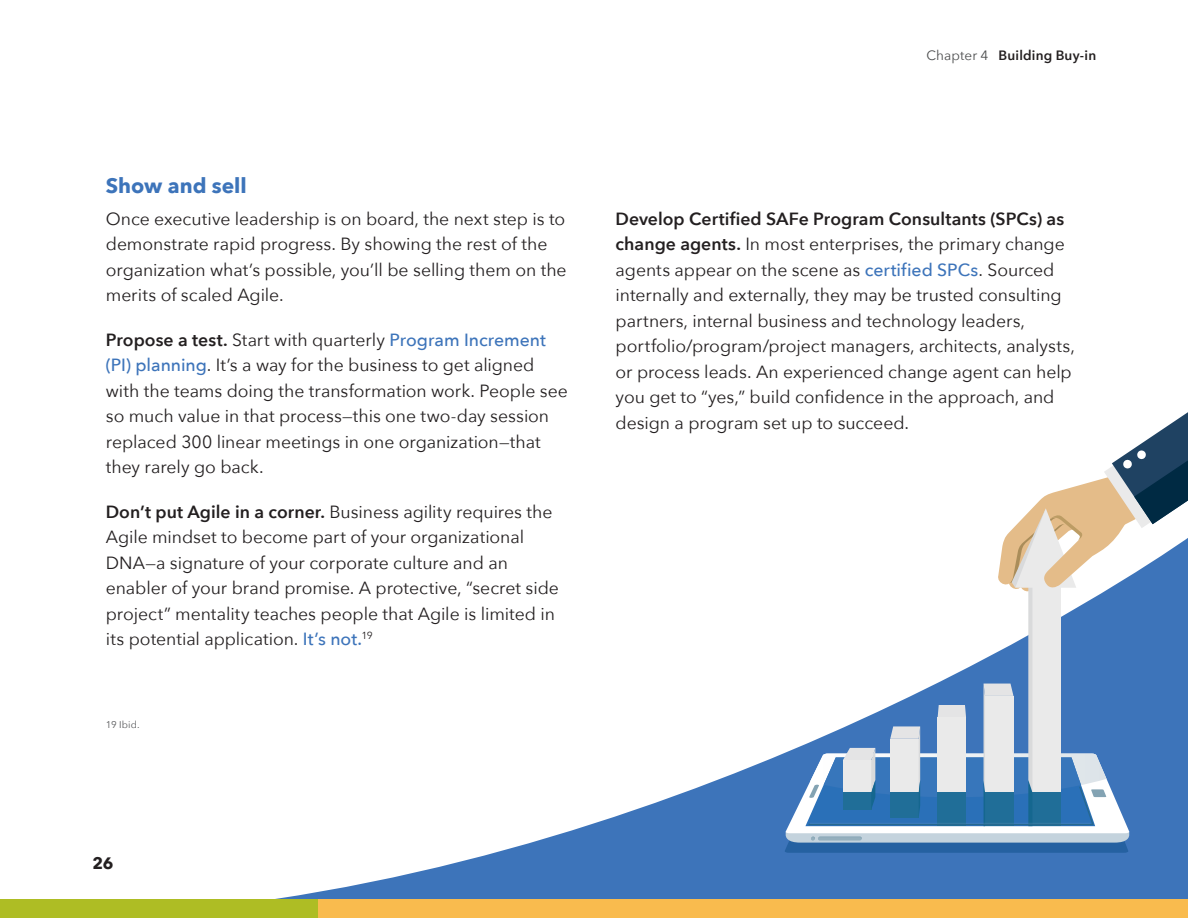
<style>
.page{position:relative;width:1188px;height:918px;background:#fff}
.page>*{position:absolute;margin:0;border:0;box-sizing:border-box;transform-origin:0 0}
.Subhead_1{font:700 21px "Avenir Next";color:#3d74ba}
.Body_2{font:17.7px/25.5px "Avenir Next";letter-spacing:-.005em;color:#231f20}
.t1{font:700 16.5px "Avenir Next";color:#231f20}
.Body{font:600 13.5px "Avenir Next";letter-spacing:.015em;color:#231f20}
.Footnote{font:9.75px "Avenir Next";letter-spacing:.02em;color:#57585a}
.s1{font-weight:600}
.s2{font-weight:500;color:#3d74ba}
.s3{font-weight:400;color:#4b4c4d}
</style>
<div class="page">
<svg style="left:275px;top:753px;width:913px;height:146px;fill:#3d74ba"></svg>
<svg style="left:784px;top:412px;width:404px;height:441px"></svg>
<div style="left:318px;top:899px;width:870px;height:19px;background:#f9bb4e"></div>
<div style="left:0;top:899px;width:318px;height:19px;background:#aebd24"></div>
<p class="Subhead_1" style="left:106px;top:167px;width:142px">Show and sell</p>
<p class="Body_2" style="left:106px;top:205px;width:462px">Once executive leadership is on board, the next step is to demonstrate rapid progress. By showing the rest of the organization what’s possible, you’ll be selling them on the merits of scaled Agile.</p>
<p class="Body_2" style="left:106px;top:326px;width:464px"><span class="s1">Propose a test.</span> Start with quarterly <span class="s2">Program Increment (PI) planning</span>. It’s a way for the business to get aligned with the teams doing the transformation work. People see so much value in that process—this one two-day session replaced 300 linear meetings in one organization—that they rarely go back.</p>
<p class="Body_2" style="left:106px;top:498px;width:455px"><span class="s1">Don’t put Agile in a corner.</span> Business agility requires the Agile mindset to become part of your organizational DNA—a signature of your corporate culture and an enabler of your brand promise. A protective, “secret side project” mentality teaches people that Agile is limited in its potential application. <span class="s2">It’s not.</span><sup>19</sup></p>
<p class="Footnote" style="left:106px;top:716px;width:36px">19 Ibid.</p>
<p class="Body" style="left:926px;top:44px;width:171px"><span class="s3">Chapter 4</span> Building Buy-in</p>
<p class="Body_2" style="left:616px;top:205px;width:461px"><span class="s1">Develop Certified SAFe Program Consultants (SPCs) as change agents.</span> In most enterprises, the primary change agents appear on the scene as <span class="s2">certified SPCs</span>. Sourced internally and externally, they may be trusted consulting partners, internal business and technology leaders, portfolio/program/project managers, architects, analysts, or process leads. An experienced change agent can help you get to “yes,” build confidence in the approach, and design a program set up to succeed.</p>
<p class="t1" style="left:92px;top:849px;width:23px">26</p>
</div>
